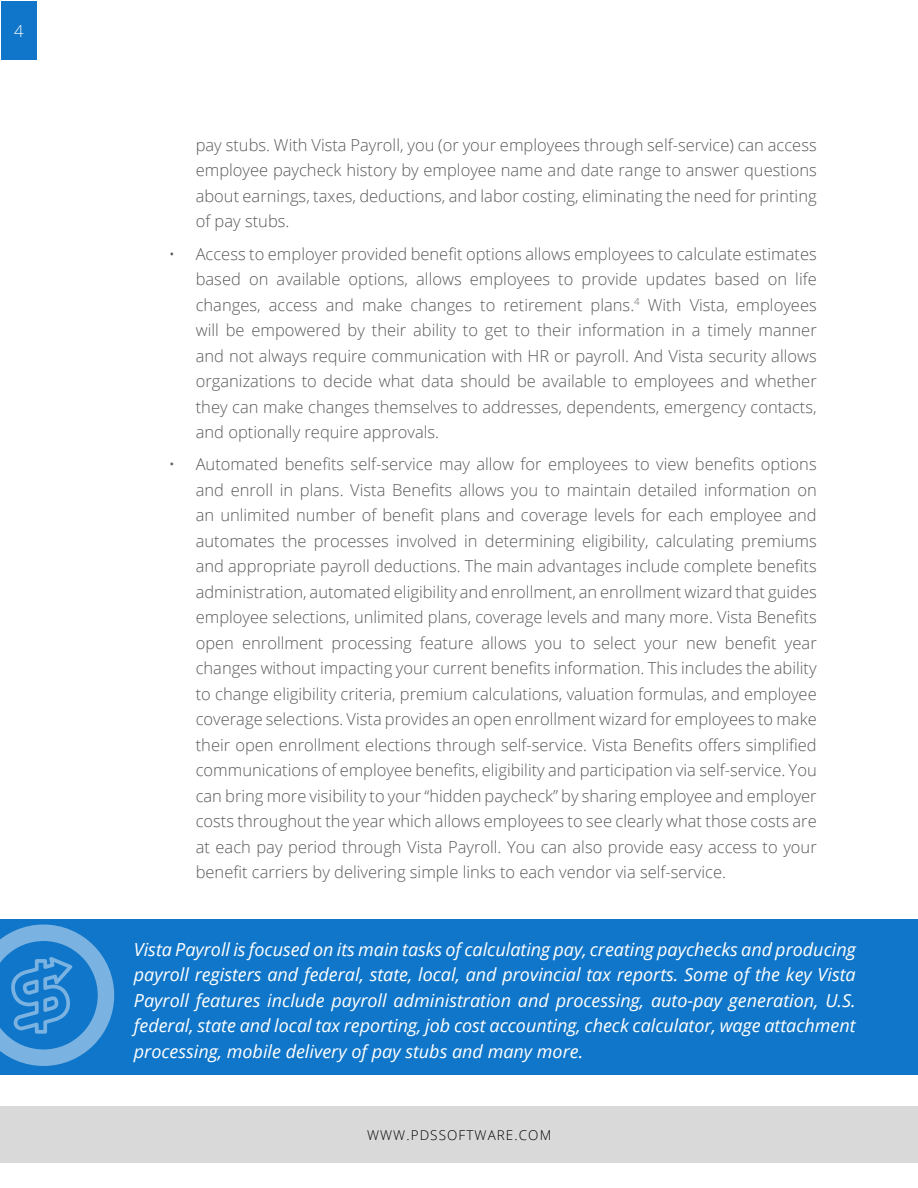
<style>
.page{position:relative;width:918px;height:1188px;background:#fff}
.page>*{position:absolute;margin:0;border:0;box-sizing:border-box;transform-origin:0 0}
.t1{font:italic 18px/25.5px "Open Sans";color:#fff;text-align:justify}
.t2{font:300 16.5px/25.5px "Open Sans";color:#595959;text-align:justify}
.t3{font:300 16.5px "Open Sans";color:#fff}
.t4{font:300 13.5px "Open Sans";letter-spacing:.08em;color:#000}
</style>
<div class="page">
<div style="left:0;top:1106px;width:918px;height:57px;background:#d9d9d9"></div>
<div style="left:1px;top:1px;width:35px;height:59px;background:#1076c9"></div>
<div style="left:0;top:920px;width:918px;height:155px;background:#1076c9"></div>
<svg style="left:0;top:925px;width:114px;height:141px"></svg>
<p class="t3" style="left:14px;top:20px;width:11px">4</p>
<p class="t2" style="left:196px;top:132px;width:623px">pay stubs. With Vista Payroll, you (or your employees through self-service) can access employee paycheck history by employee name and date range to answer questions about earnings, taxes, deductions, and labor costing, eliminating the need for printing of pay stubs.</p>
<p class="t2" style="left:196px;top:240px;width:623px;text-indent:-27px">• Access to employer provided benefit options allows employees to calculate estimates based on available options, allows employees to provide updates based on life changes, access and make changes to retirement plans.<sup>4</sup> With Vista, employees will be empowered by their ability to get to their information in a timely manner and not always require communication with HR or payroll. And Vista security allows organizations to decide what data should be available to employees and whether they can make changes themselves to addresses, dependents, emergency contacts, and optionally require approvals.</p>
<p class="t2" style="left:196px;top:451px;width:623px;text-indent:-27px">• Automated benefits self-service may allow for employees to view benefits options and enroll in plans. Vista Benefits allows you to maintain detailed information on an unlimited number of benefit plans and coverage levels for each employee and automates the processes involved in determining eligibility, calculating premiums and appropriate payroll deductions. The main advantages include complete benefits administration, automated eligibility and enrollment, an enrollment wizard that guides employee selections, unlimited plans, coverage levels and many more. Vista Benefits open enrollment processing feature allows you to select your new benefit year changes without impacting your current benefits information. This includes the ability to change eligibility criteria, premium calculations, valuation formulas, and employee coverage selections. Vista provides an open enrollment wizard for employees to make their open enrollment elections through self-service. Vista Benefits offers simplified communications of employee benefits, eligibility and participation via self-service. You can bring more visibility to your “hidden paycheck” by sharing employee and employer costs throughout the year which allows employees to see clearly what those costs are at each pay period through Vista Payroll. You can also provide easy access to your benefit carriers by delivering simple links to each vendor via self-service.</p>
<p class="t1" style="left:134px;top:936px;width:723px">Vista Payroll is focused on its main tasks of calculating pay, creating paychecks and producing payroll registers and federal, state, local, and provincial tax reports. Some of the key Vista Payroll features include payroll administration and processing, auto-pay generation, U.S. federal, state and local tax reporting, job cost accounting, check calculator, wage attachment processing, mobile delivery of pay stubs and many more.</p>
<p class="t4" style="left:367px;top:1126px;width:186px">WWW.PDSSOFTWARE.COM</p>
</div>
